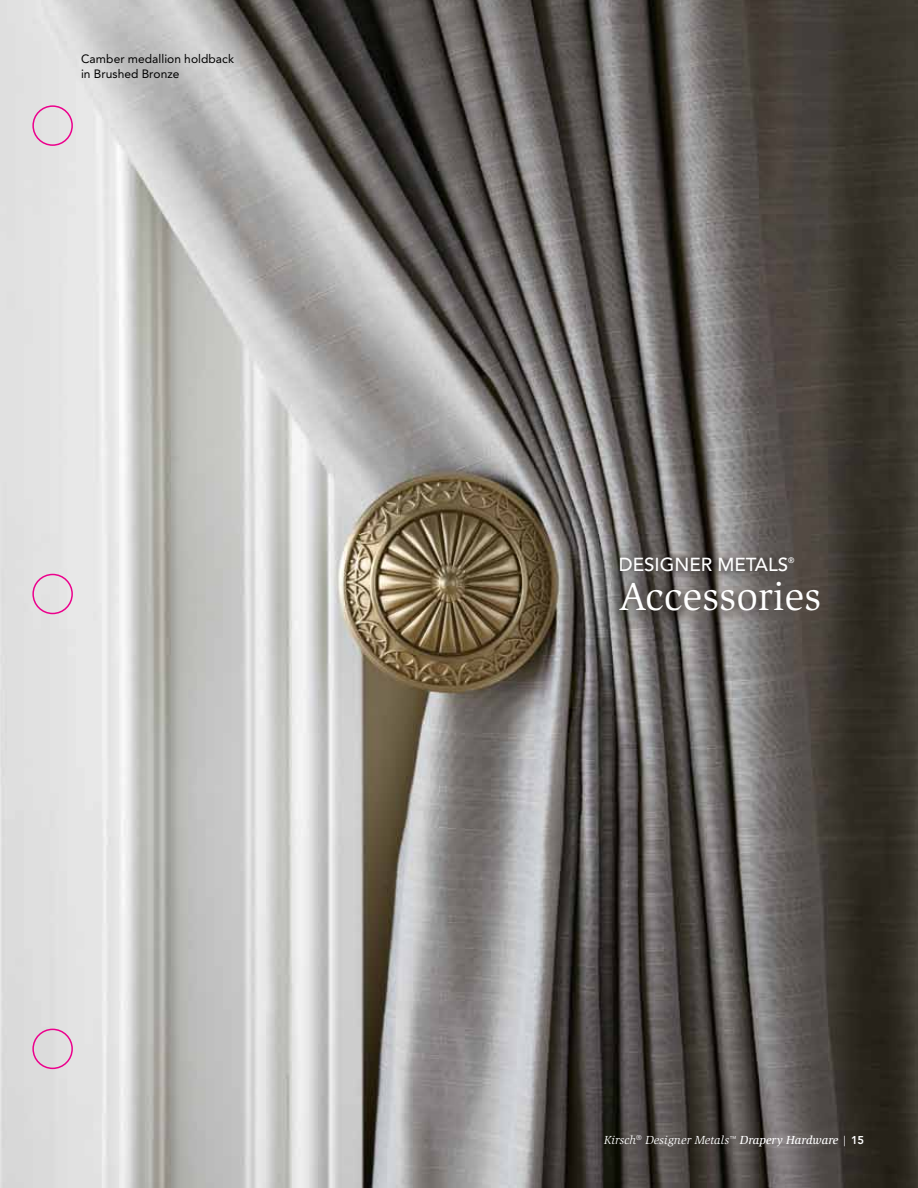
<style>
.page{position:relative;width:918px;height:1188px;background:#fff}
.page>*{position:absolute;margin:0;border:0;box-sizing:border-box;transform-origin:0 0}
.t1{font:40.5px "Slimbach";color:#fff}
.t2{font:500 18.75px "Avenir";color:#fff}
.t3{font:italic 12px "Slimbach";letter-spacing:.005em;color:#fff}
.t4{font:12px/14.4px "Avenir";letter-spacing:.005em;color:#000}
.t5{font:500 7.8px "Avenir";color:#fff}
.s1{font-weight:500}
.s2{font-family:"Avenir";font-weight:500;font-style:normal;font-size:13.5px}
.s3{font-family:"Avenir";font-weight:800;font-style:normal;font-size:11.25px}
</style>
<div class="page">
<img style="left:0;top:0;width:918px;height:1188px">
<div style="left:32px;top:1029px;width:41px;height:40px;border:2px solid #ec008c;border-radius:50%"></div>
<div style="left:32px;top:574px;width:41px;height:40px;border:2px solid #ec008c;border-radius:50%"></div>
<div style="left:32px;top:105px;width:41px;height:41px;border:2px solid #ec008c;border-radius:50%"></div>
<p class="t4" style="left:81px;top:52px;width:155px">Camber medallion holdback in Brushed Bronze</p>
<h2 class="t2" style="left:619px;top:553px;width:171px">DESIGNER METALS</h2>
<p class="t5" style="left:788px;top:556px;width:8px">®</p>
<h1 class="t1" style="left:619px;top:573px;width:204px">Accessories</h1>
<p class="t3" style="left:604px;top:1134px;width:261px">Kirsch<sup>®</sup> Designer Metals<sup>™</sup> <span class="s1">Drapery Hardware</span> <span class="s2">|</span> <span class="s3">15</span></p>
</div>
